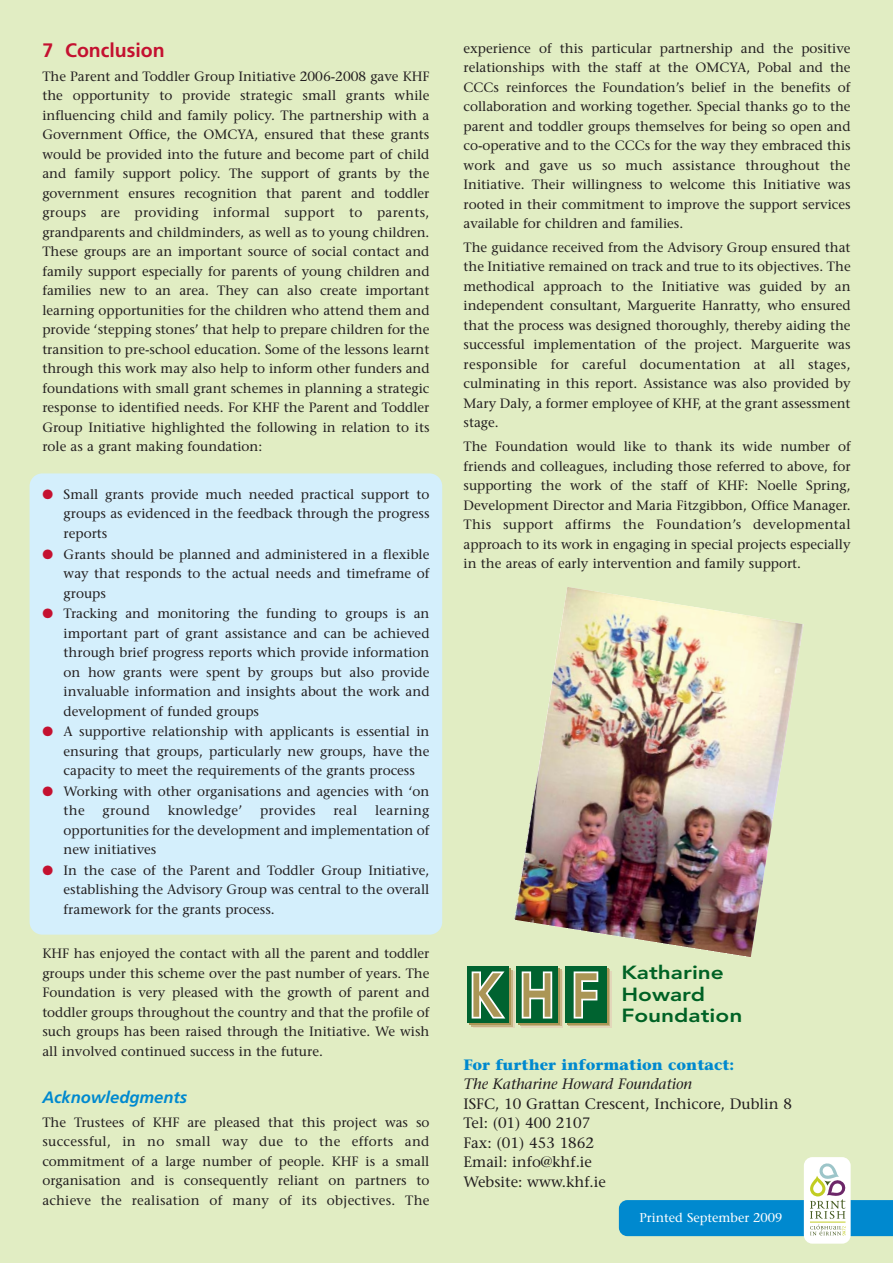
<style>
.page{position:relative;width:893px;height:1263px;background:#fff}
.page>*{position:absolute;margin:0;border:0;box-sizing:border-box;transform-origin:0 0}
.t1{font:700 19.5px "Frutiger";color:#c41130}
.t2{font:800 18.9px/21.6px "Avenir";color:#006225;scale:1.2 1}
.t3{font:italic 700 16.5px "Frutiger";color:#0089cf}
.t4{font:15px/19.5px "Stone Serif";color:#231f20}
.t5{font:700 15px "Stone Serif";color:#0089cf}
.t6{font:italic 15px "Stone Serif";color:#231f20}
.t7{font:13.5px/19.5px "Stone Serif";color:#231f20;text-align:justify}
.t8{font:13.5px "Stone Serif";letter-spacing:.025em;color:#231f20}
.t9{font:12.75px "Stone Serif";color:#fff}
.s1{color:#c41130}
</style>
<div class="page">
<div style="left:0;top:0;width:892px;height:1263px;background:#e1edc3"></div>
<div style="left:803px;top:1157px;width:47px;height:87px;background:#fff;border-radius:9px"></div>
<svg style="left:619px;top:1163px;width:273px;height:73px"></svg>
<div style="left:30px;top:473px;width:412px;height:462px;background:#d4effc;border-radius:13px"></div>
<img style="left:514px;top:587px;width:289px;height:366px">
<svg style="left:467px;top:953px;width:285px;height:75px"></svg>
<h1 class="t1" style="left:42px;top:43px;width:124px">7 Conclusion</h1>
<p class="t7" style="left:42px;top:68px;width:389px">The Parent and Toddler Group Initiative 2006-2008 gave KHF the opportunity to provide strategic small grants while influencing child and family policy. The partnership with a Government Office, the OMCYA, ensured that these grants would be provided into the future and become part of child and family support policy. The support of grants by the government ensures recognition that parent and toddler groups are providing informal support to parents, grandparents and childminders, as well as to young children.<br>These groups are an important source of social contact and family support especially for parents of young children and families new to an area. They can also create important learning opportunities for the children who attend them and provide ‘stepping stones’ that help to prepare children for the transition to pre-school education. Some of the lessons learnt through this work may also help to inform other funders and foundations with small grant schemes in planning a strategic response to identified needs. For KHF the Parent and Toddler Group Initiative highlighted the following in relation to its role as a grant making foundation:</p>
<p class="t7" style="left:64px;top:486px;width:367px;text-indent:-21px"><span class="s1">●</span> Small grants provide much needed practical support to groups as evidenced in the feedback through the progress reports</p>
<p class="t7" style="left:64px;top:546px;width:367px;text-indent:-21px"><span class="s1">●</span> Grants should be planned and administered in a flexible way that responds to the actual needs and timeframe of groups</p>
<p class="t7" style="left:64px;top:605px;width:367px;text-indent:-21px"><span class="s1">●</span> Tracking and monitoring the funding to groups is an important part of grant assistance and can be achieved through brief progress reports which provide information on how grants were spent by groups but also provide invaluable information and insights about the work and development of funded groups</p>
<p class="t7" style="left:64px;top:723px;width:367px;text-indent:-21px"><span class="s1">●</span> A supportive relationship with applicants is essential in ensuring that groups, particularly new groups, have the capacity to meet the requirements of the grants process</p>
<p class="t7" style="left:64px;top:783px;width:367px;text-indent:-21px"><span class="s1">●</span> Working with other organisations and agencies with ‘on the</p>
<p class="t7" style="left:64px;top:802px;width:367px;text-indent:311px">learning opportunities for the development and implementation of new initiatives</p>
<p class="t7" style="left:64px;top:862px;width:367px;text-indent:-21px"><span class="s1">●</span> In the case of the Parent and Toddler Group Initiative, establishing the Advisory Group was central to the overall framework for the grants process.</p>
<p class="t7" style="left:42px;top:945px;width:388px">KHF has enjoyed the contact with all the parent and toddler groups under this scheme over the past number of years. The Foundation is very pleased with the growth of parent and toddler groups throughout the country and that the profile of such groups has been raised through the Initiative. We wish all involved continued success in the future.</p>
<p class="t3" style="left:42px;top:1091px;width:146px">Acknowledgments</p>
<p class="t7" style="left:42px;top:1114px;width:388px">The Trustees of KHF are pleased that this project was so successful, in no small way due to the efforts and commitment of a large number of people. KHF is a small organisation and is consequently reliant on partners to achieve the realisation of many of its objectives. The</p>
<p class="t7" style="left:103px;top:802px;width:49px">ground</p>
<p class="t8" style="left:168px;top:805px;width:76px">knowledge’</p>
<p class="t8" style="left:260px;top:805px;width:57px">provides</p>
<p class="t7" style="left:333px;top:802px;width:25px">real</p>
<p class="t7" style="left:463px;top:39px;width:388px">experience of this particular partnership and the positive relationships with the staff at the OMCYA, Pobal and the CCCs reinforces the Foundation’s belief in the benefits of collaboration and working together. Special thanks go to the parent and toddler groups themselves for being so open and co-operative and to the CCCs for the way they embraced this work and gave us so much assistance throughout the Initiative. Their willingness to welcome this Initiative was rooted in their commitment to improve the support services available for children and families.</p>
<p class="t7" style="left:463px;top:239px;width:388px">The guidance received from the Advisory Group ensured that the Initiative remained on track and true to its objectives. The methodical approach to the Initiative was guided by an independent consultant, Marguerite Hanratty, who ensured that the process was designed thoroughly, thereby aiding the successful implementation of the project. Marguerite was responsible for careful documentation at all stages, culminating in this report. Assistance was also provided by Mary Daly, a former employee of KHF, at the grant assessment stage.</p>
<p class="t7" style="left:463px;top:438px;width:388px">The Foundation would like to thank its wide number of friends and colleagues, including those referred to above, for supporting the work of the staff of KHF: Noelle Spring, Development Director and Maria Fitzgibbon, Office Manager.<br>This support affirms the Foundation’s developmental approach to its work in engaging in special projects especially in the areas of early intervention and family support.</p>
<h2 class="t2" style="left:621px;top:963px;width:102px">Katharine<br>Howard<br>Foundation</h2>
<p class="t5" style="left:463px;top:1059px;width:272px">For further information contact:</p>
<p class="t6" style="left:463px;top:1078px;width:230px">The Katharine Howard Foundation</p>
<p class="t4" style="left:463px;top:1095px;width:330px">ISFC, 10 Grattan Crescent, Inchicore, Dublin 8<br>Tel: (01) 400 2107<br>Fax: (01) 453 1862<br>Email: info@khf.ie<br>Website: www.khf.ie</p>
<p class="t9" style="left:639px;top:1213px;width:144px">Printed September 2009</p>
</div>
